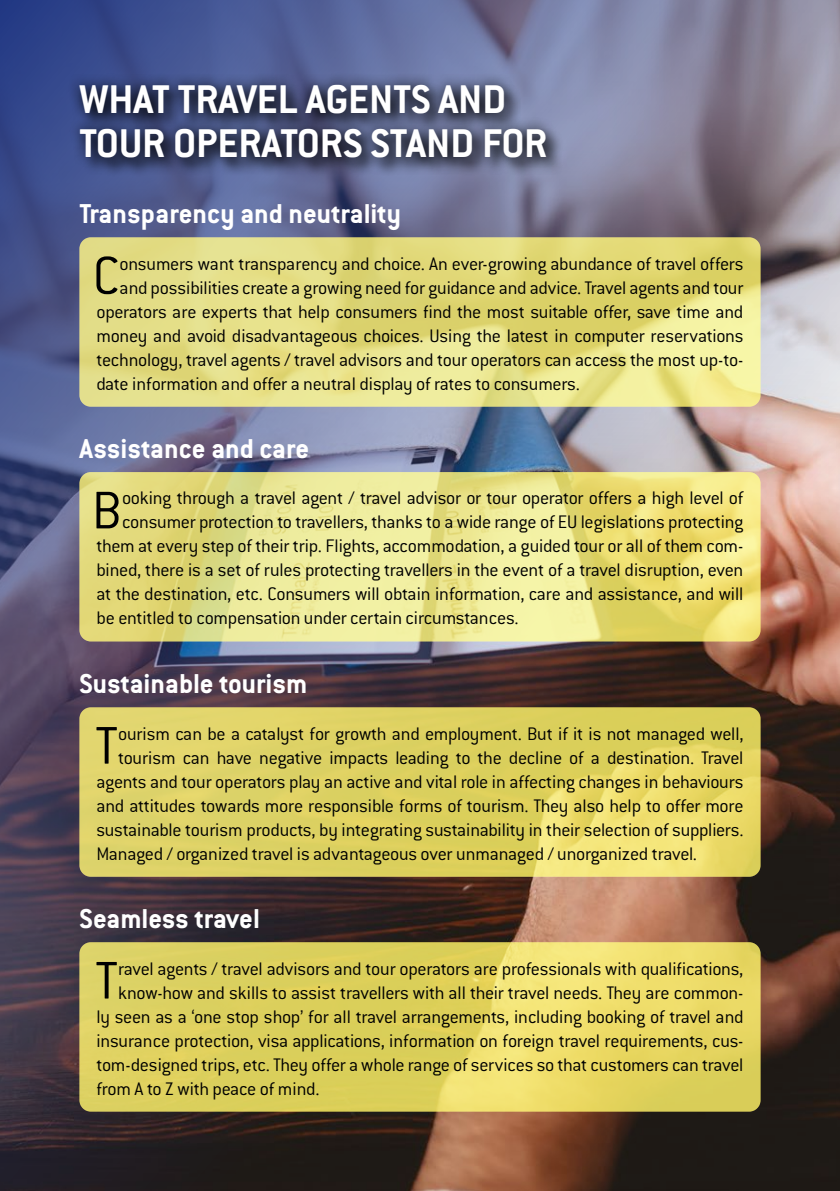
<style>
.page{position:relative;width:840px;height:1191px;background:#fff}
.page>*{position:absolute;margin:0;border:0;box-sizing:border-box;transform-origin:0 0}
.t1{font:300 58.2px "Conduit ITC";color:#000}
.t2{font:700 44px/44px "Conduit ITC";color:#fff}
.t3{font:700 30px "Conduit ITC";color:#fff}
.t4{font:300 20px "Conduit ITC";letter-spacing:-.015em;color:#000}
</style>
<div class="page">
<img style="left:0;top:0;width:839px;height:1191px">
<svg style="left:79px;top:237px;width:681px;height:170px;background:#e4de83"></svg>
<svg style="left:79px;top:472px;width:681px;height:169px;background:#e9e388"></svg>
<svg style="left:79px;top:707px;width:681px;height:169px;background:#e0d465"></svg>
<svg style="left:79px;top:942px;width:681px;height:169px;background:#e2d462"></svg>
<div style="left:78px;top:82px;width:486px;height:95px;background:#000;opacity:.75"></div>
<div style="left:68px;top:72px;width:489px;height:99px;background:#000;opacity:.75"></div>
<h2 class="t2" style="left:79px;top:76px;width:469px">WHAT TRAVEL AGENTS AND<br>TOUR OPERATORS STAND FOR</h2>
<h3 class="t3" style="left:79px;top:196px;width:323px">Transparency and neutrality</h3>
<h1 class="t1" style="left:93px;top:244px;width:28px">C</h1>
<p class="t4" style="left:120px;top:252px;width:625px">onsumers want transparency and choice. An ever-growing abundance of travel offers</p>
<p class="t4" style="left:120px;top:276px;width:625px">and possibilities create a growing need for guidance and advice. Travel agents and tour</p>
<p class="t4" style="left:96px;top:300px;width:648px">operators are experts that help consumers find the most suitable offer, save time and</p>
<p class="t4" style="left:96px;top:324px;width:648px">money and avoid disadvantageous choices. Using the latest in computer reservations</p>
<p class="t4" style="left:96px;top:348px;width:648px">technology, travel agents / travel advisors and tour operators can access the most up-to-</p>
<p class="t4" style="left:96px;top:372px;width:484px">date information and offer a neutral display of rates to consumers.</p>
<h3 class="t3" style="left:79px;top:431px;width:231px">Assistance and care</h3>
<h1 class="t1" style="left:92px;top:478px;width:32px">B</h1>
<p class="t4" style="left:122px;top:487px;width:622px">ooking through a travel agent / travel advisor or tour operator offers a high level of</p>
<p class="t4" style="left:122px;top:511px;width:622px">consumer protection to travellers, thanks to a wide range of EU legislations protecting</p>
<p class="t4" style="left:96px;top:535px;width:648px">them at every step of their trip. Flights, accommodation, a guided tour or all of them com-</p>
<p class="t4" style="left:96px;top:559px;width:648px">bined, there is a set of rules protecting travellers in the event of a travel disruption, even</p>
<p class="t4" style="left:96px;top:583px;width:648px">at the destination, etc. Consumers will obtain information, care and assistance, and will</p>
<p class="t4" style="left:96px;top:607px;width:423px">be entitled to compensation under certain circumstances.</p>
<h3 class="t3" style="left:79px;top:666px;width:229px">Sustainable tourism</h3>
<h1 class="t1" style="left:95px;top:714px;width:25px">T</h1>
<p class="t4" style="left:118px;top:722px;width:626px">ourism can be a catalyst for growth and employment. But if it is not managed well,</p>
<p class="t4" style="left:118px;top:746px;width:626px">tourism can have negative impacts leading to the decline of a destination. Travel</p>
<p class="t4" style="left:96px;top:770px;width:648px">agents and tour operators play an active and vital role in affecting changes in behaviours</p>
<p class="t4" style="left:96px;top:794px;width:648px">and attitudes towards more responsible forms of tourism. They also help to offer more</p>
<p class="t4" style="left:96px;top:818px;width:648px">sustainable tourism products, by integrating sustainability in their selection of suppliers.</p>
<p class="t4" style="left:96px;top:842px;width:601px">Managed / organized travel is advantageous over unmanaged / unorganized travel.</p>
<h3 class="t3" style="left:79px;top:901px;width:182px">Seamless travel</h3>
<h1 class="t1" style="left:95px;top:948px;width:25px">T</h1>
<p class="t4" style="left:118px;top:957px;width:626px">ravel agents / travel advisors and tour operators are professionals with qualifications,</p>
<p class="t4" style="left:118px;top:981px;width:626px">know-how and skills to assist travellers with all their travel needs. They are common-</p>
<p class="t4" style="left:96px;top:1005px;width:648px">ly seen as a ‘one stop shop’ for all travel arrangements, including booking of travel and</p>
<p class="t4" style="left:96px;top:1029px;width:648px">insurance protection, visa applications, information on foreign travel requirements, cus-</p>
<p class="t4" style="left:96px;top:1053px;width:648px">tom-designed trips, etc. They offer a whole range of services so that customers can travel</p>
<p class="t4" style="left:96px;top:1077px;width:224px">from A to Z with peace of mind.</p>
</div>
